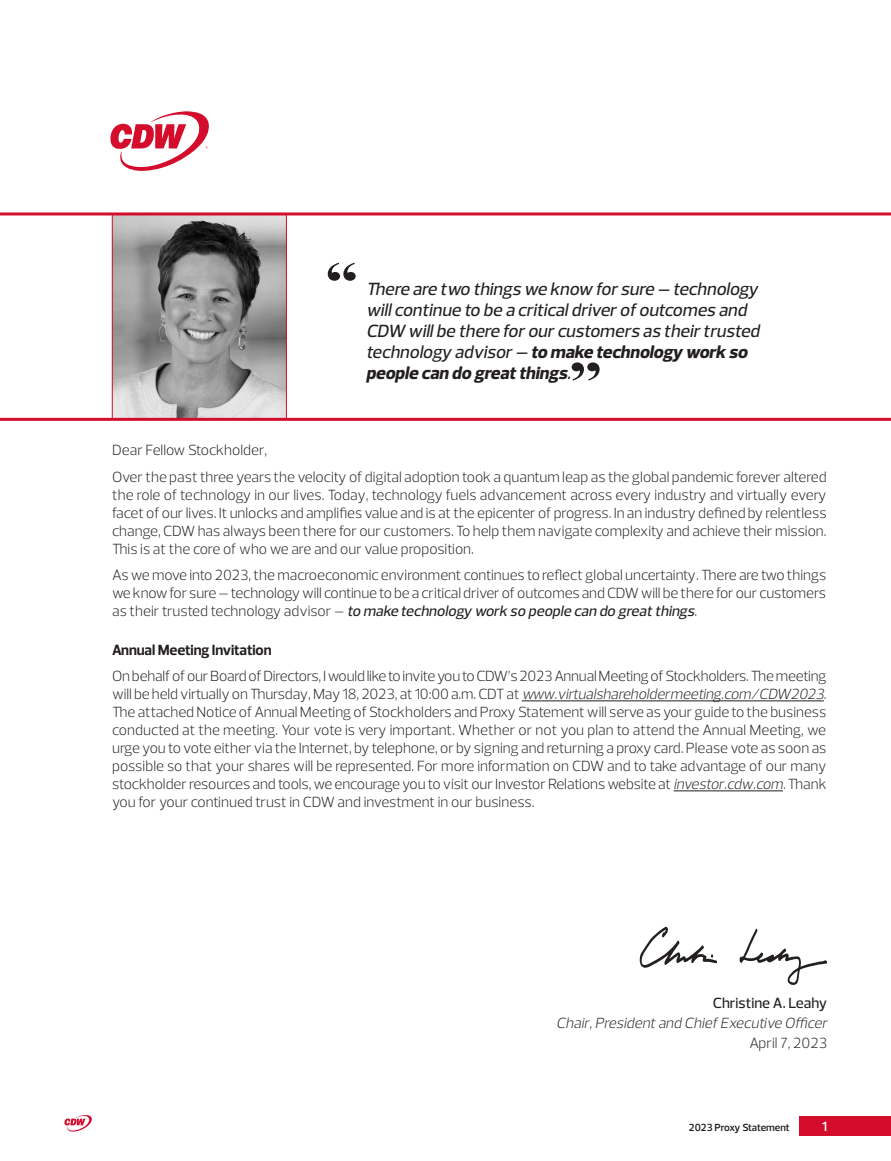
<style>
.page{position:relative;width:891px;height:1161px;background:#fff}
.page>*{position:absolute;margin:0;border:0;box-sizing:border-box;transform-origin:0 0}
.t1{font:700 55.5px "Times New Roman";color:#231f20;scale:1.2 1}
.t2{font:italic 500 18px/21px "Prelo";color:#231f20}
.p_2COL{font:300 15px/18px "Prelo";color:#231f20;text-align:justify}
.p_2COL-2{font:italic 300 15px "Prelo";color:#231f20}
.titre5{font:700 15px "Prelo";letter-spacing:-.01em;color:#231f20}
.p_2COL-3{font:500 15px "Prelo";color:#231f20}
.t3{font:600 13.5px "Prelo";color:#fff}
.t4{font:600 10.5px "Prelo";letter-spacing:-.01em;color:#231f20}
.s1{font-weight:800}
.s2{font-weight:500;font-style:italic}
.s3{font-style:italic}
</style>
<div class="page">
<div style="left:799px;top:1117px;width:92px;height:19px;background:#d30d2b"></div>
<svg style="left:64px;top:1115px;width:28px;height:17px"></svg>
<hr style="left:522px;top:700px;width:302px;height:1px;background:#231f20">
<hr style="left:674px;top:790px;width:109px;height:1px;background:#231f20">
<svg style="left:639px;top:926px;width:188px;height:59px"></svg>
<svg style="left:110px;top:111px;width:99px;height:60px"></svg>
<svg style="left:0;top:212px;width:891px;height:209px"></svg>
<p class="t1" style="left:325px;top:243px;width:29px">“</p>
<p class="t2" style="left:366px;top:278px;width:399px">There are two things we know forsure – technology willcontinue to be a criticaldriverofoutcomes and CDW willbe there forourcustomers as theirtrusted technology advisor– <span class="s1">to make technology work so people can do greatthings</span>.</p>
<p class="t1" style="left:569px;top:343px;width:29px">”</p>
<p class="p_2COL" style="left:112px;top:441px;width:157px">Dear Fellow Stockholder,</p>
<p class="p_2COL" style="left:112px;top:468px;width:716px">Over the past three years the velocity of digital adoption took a quantum leap as the global pandemic forever altered the role of technology in our lives. Today, technology fuels advancement across every industry and virtually every facet of our lives. It unlocks and amplifies value and is at the epicenter of progress. In an industry defined by relentless change, CDW has always been there for our customers. To help them navigate complexity and achieve their mission.<br>This is at the core of who we are and our value proposition.</p>
<p class="p_2COL" style="left:112px;top:566px;width:716px">As we move into 2023, the macroeconomic environment continues to reflect global uncertainty. There are two things we know for sure – technology will continue to be a critical driver of outcomes and CDW will be there for our customers a s t h e i r t r u s te d te c h n o l o gy a d v i s o r – <span class="s2">to make technology work so people can do greatthings</span>.</p>
<p class="titre5" style="left:112px;top:641px;width:161px">Annual Meeting Invitation</p>
<p class="p_2COL" style="left:112px;top:667px;width:717px">On behalf of our Board of Directors, I would like to invite you to CDW’s 2023 Annual Meeting of Stockholders. The meeting will be held virtually on Thursday, May 18, 2023, at 10:00 a.m. CDT at <span class="s3">www.virtualshareholdermeeting.com/CDW2023</span>.<br>The attached Notice of Annual Meeting of Stockholders and Proxy Statement will serve as your guide to the business conducted at the meeting. Your vote is very important. Whether or not you plan to attend the Annual Meeting, we urge you to vote either via the Internet, by telephone, or by signing and returning a proxy card. Please vote as soon as possible so that your shares will be represented. For more information on CDW and to take advantage of our many stockholder resources and tools, we encourage you to visit our Investor Relations website at <span class="s3">investor.cdw.com</span>. Thank you for your continued trust in CDW and investment in our business.</p>
<p class="p_2COL-3" style="left:713px;top:994px;width:116px">Christine A. Leahy</p>
<p class="p_2COL-2" style="left:556px;top:1014px;width:276px">Chair,Presidentand ChiefExecutive Officer</p>
<p class="p_2COL" style="left:749px;top:1034px;width:79px">April 7, 2023</p>
<p class="t4" style="left:689px;top:1121px;width:102px">2023 Proxy Statement</p>
<p class="t3" style="left:822px;top:1118px;width:7px">1</p>
</div>
